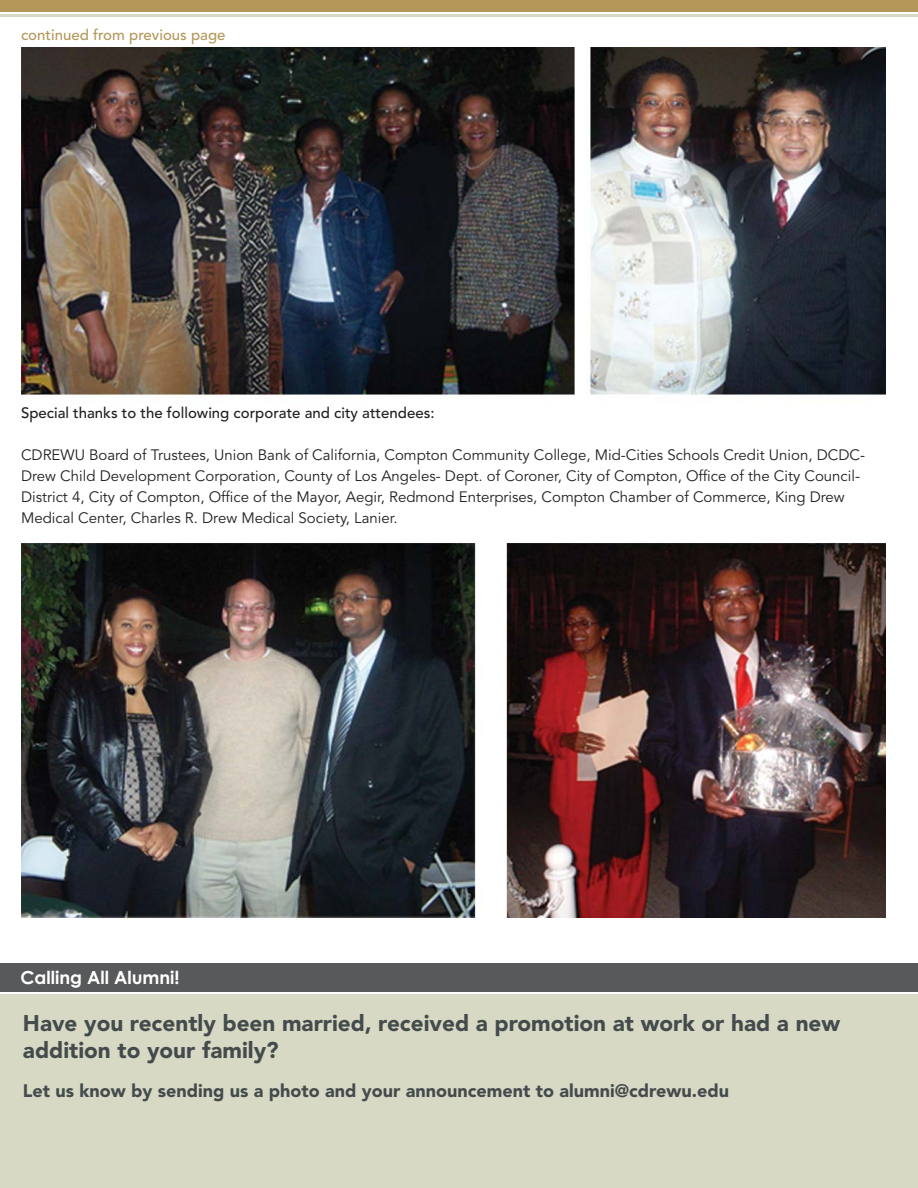
<style>
.page{position:relative;width:918px;height:1188px;background:#fff}
.page>*{position:absolute;margin:0;border:0;box-sizing:border-box;transform-origin:0 0}
.t1{font:900 22.5px/27px "Avenir";color:#444b4c}
.t2{font:900 18px "Avenir";color:#444b4c}
.t3{font:700 18px "Century Gothic";color:#fff}
.t4{font:15px/21px "Avenir";color:#231f20}
.t5{font:500 15px "Avenir";color:#231f20}
.t6{font:500 15px "Avenir";color:#b49759}
</style>
<div class="page">
<img style="left:22px;top:47px;width:864px;height:870px">
<div style="left:0;top:0;width:918px;height:12px;background:#b49759"></div>
<hr style="left:0;top:14px;width:918px;height:3px;background:#d8d9c4">
<div style="left:0;top:995px;width:918px;height:193px;background:#d8d9c4"></div>
<div style="left:0;top:964px;width:918px;height:28px;background:#58595b"></div>
<p class="t6" style="left:21px;top:29px;width:206px">continued from previous page</p>
<p class="t5" style="left:21px;top:407px;width:415px">Special thanks to the following corporate and city attendees:</p>
<p class="t4" style="left:21px;top:446px;width:845px">CDREWU Board of Trustees, Union Bank of California, Compton Community College, Mid-Cities Schools Credit Union, DCDC-Drew Child Development Corporation, County of Los Angeles- Dept. of Coroner, City of Compton, Office of the City Council-District 4, City of Compton, Office of the Mayor, Aegir, Redmond Enterprises, Compton Chamber of Commerce, King Drew Medical Center, Charles R. Drew Medical Society, Lanier.</p>
<p class="t3" style="left:20px;top:968px;width:161px">Calling All Alumni!</p>
<h1 class="t1" style="left:23px;top:1012px;width:819px">Have you recently been married, received a promotion at work or had a new addition to your family?</h1>
<p class="t2" style="left:23px;top:1084px;width:708px">Let us know by sending us a photo and your announcement to alumni@cdrewu.edu</p>
</div>
